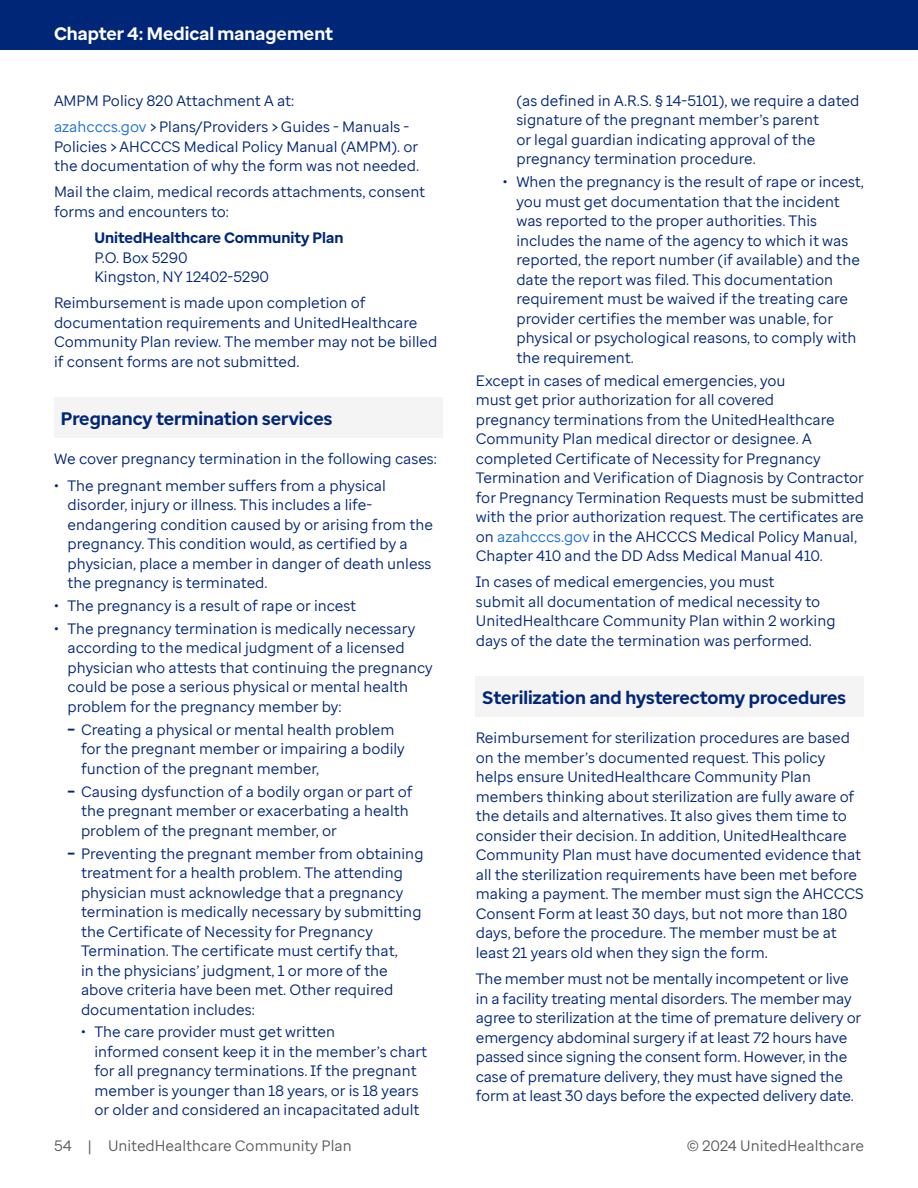
<style>
.page{position:relative;width:918px;height:1188px;background:#fff}
.page>*{position:absolute;margin:0;border:0;box-sizing:border-box;transform-origin:0 0}
.H5_Sans_Gray_Shading{font:700 18px "Enterprise Sans";color:#002677}
.t1{font:700 18px "Enterprise Sans";color:#fff}
.Body{font:15px/19.5px "Enterprise Sans";color:#002677}
.t2{font:15px "Enterprise Sans";color:#5a5a5a}
.s1{color:#196ecf}
.s2{font-weight:700}
</style>
<div class="page">
<div style="left:0;top:0;width:918px;height:49px;background:#002677"></div>
<div style="left:54px;top:397px;width:388px;height:41px;background:#f4f4f4"></div>
<div style="left:476px;top:676px;width:388px;height:41px;background:#f4f4f4"></div>
<p class="t1" style="left:54px;top:22px;width:281px">Chapter 4: Medical management</p>
<p class="Body" style="left:54px;top:91px;width:242px">AMPM Policy 820 Attachment A at:</p>
<p class="Body" style="left:54px;top:117px;width:367px"><span class="s1">azahcccs.gov</span> &gt; Plans/Providers &gt; Guides - Manuals -<br>Policies &gt; AHCCCS Medical Policy Manual (AMPM). or the documentation of why the form was not needed.</p>
<p class="Body" style="left:54px;top:182px;width:373px">Mail the claim, medical records attachments, consent forms and encounters to:</p>
<p class="Body" style="left:94px;top:228px;width:250px"><span class="s2">UnitedHealthcare Community Plan<br></span>P.O. Box 5290<br>Kingston, NY 12402-5290</p>
<p class="Body" style="left:54px;top:293px;width:385px">Reimbursement is made upon completion of documentation requirements and UnitedHealthcare Community Plan review. The member may not be billed if consent forms are not submitted.</p>
<p class="H5_Sans_Gray_Shading" style="left:61px;top:407px;width:273px">Pregnancy termination services</p>
<p class="Body" style="left:54px;top:449px;width:384px">We cover pregnancy termination in the following cases:</p>
<p class="Body" style="left:68px;top:476px;width:367px;text-indent:-14px">• The pregnant member suffers from a physical disorder, injury or illness. This includes a life&shy;endangering condition caused by or arising from the pregnancy. This condition would, as certified by a physician, place a member in danger of death unless the pregnancy is terminated.</p>
<p class="Body" style="left:54px;top:596px;width:304px">• The pregnancy is a result of rape or incest</p>
<p class="Body" style="left:68px;top:619px;width:367px;text-indent:-14px">• The pregnancy termination is medically necessary according to the medical judgment of a licensed physician who attests that continuing the pregnancy could be pose a serious physical or mental health problem for the pregnancy member by:</p>
<p class="Body" style="left:81px;top:720px;width:325px;text-indent:-14px"><span class="s2">–</span> Creating a physical or mental health problem for the pregnant member or impairing a bodily function of the pregnant member,</p>
<p class="Body" style="left:81px;top:782px;width:333px;text-indent:-14px"><span class="s2">–</span> Causing dysfunction of a bodily organ or part of the pregnant member or exacerbating a health problem of the pregnant member, or</p>
<p class="Body" style="left:81px;top:843px;width:344px;text-indent:-14px"><span class="s2">–</span> Preventing the pregnant member from obtaining treatment for a health problem. The attending physician must acknowledge that a pregnancy termination is medically necessary by submitting the Certificate of Necessity for Pregnancy Termination. The certificate must certify that,<br>in the physicians’ judgment, 1 or more of the above criteria have been met. Other required documentation includes:</p>
<p class="Body" style="left:94px;top:1022px;width:334px;text-indent:-14px">• The care provider must get written<br>informed consent keep it in the member’s chart for all pregnancy terminations. If the pregnant member is younger than 18 years, or is 18 years or older and considered an incapacitated adult</p>
<p class="Body" style="left:516px;top:91px;width:344px">(as defined in A.R.S. § 14-5101), we require a dated signature of the pregnant member’s parent<br>or legal guardian indicating approval of the pregnancy termination procedure.</p>
<p class="Body" style="left:516px;top:172px;width:349px;text-indent:-14px">• When the pregnancy is the result of rape or incest, you must get documentation that the incident was reported to the proper authorities. This includes the name of the agency to which it was reported, the report number (if available) and the date the report was filed. This documentation requirement must be waived if the treating care provider certifies the member was unable, for physical or psychological reasons, to comply with the requirement.</p>
<p class="Body" style="left:476px;top:371px;width:390px">Except in cases of medical emergencies, you<br>must get prior authorization for all covered<br>pregnancy terminations from the UnitedHealthcare Community Plan medical director or designee. A completed Certificate of Necessity for Pregnancy Termination and Verification of Diagnosis by Contractor for Pregnancy Termination Requests must be submitted with the prior authorization request. The certificates are on <span class="s1">azahcccs.gov</span> in the AHCCCS Medical Policy Manual, Chapter 410 and the DD Adss Medical Manual 410.</p>
<p class="Body" style="left:476px;top:572px;width:361px">In cases of medical emergencies, you must<br>submit all documentation of medical necessity to UnitedHealthcare Community Plan within 2 working days of the date the termination was performed.</p>
<p class="H5_Sans_Gray_Shading" style="left:483px;top:686px;width:365px">Sterilization and hysterectomy procedures</p>
<p class="Body" style="left:476px;top:728px;width:390px">Reimbursement for sterilization procedures are based on the member’s documented request. This policy helps ensure UnitedHealthcare Community Plan members thinking about sterilization are fully aware of the details and alternatives. It also gives them time to consider their decision. In addition, UnitedHealthcare Community Plan must have documented evidence that all the sterilization requirements have been met before making a payment. The member must sign the AHCCCS Consent Form at least 30 days, but not more than 180 days, before the procedure. The member must be at least 21 years old when they sign the form.</p>
<p class="Body" style="left:476px;top:969px;width:387px">The member must not be mentally incompetent or live in a facility treating mental disorders. The member may agree to sterilization at the time of premature delivery or emergency abdominal surgery if at least 72 hours have passed since signing the consent form. However, in the case of premature delivery, they must have signed the form at least 30 days before the expected delivery date.</p>
<p class="t2" style="left:54px;top:1136px;width:299px">54 | UnitedHealthcare Community Plan</p>
<p class="t2" style="left:687px;top:1136px;width:178px">© 2024 UnitedHealthcare</p>
</div>
